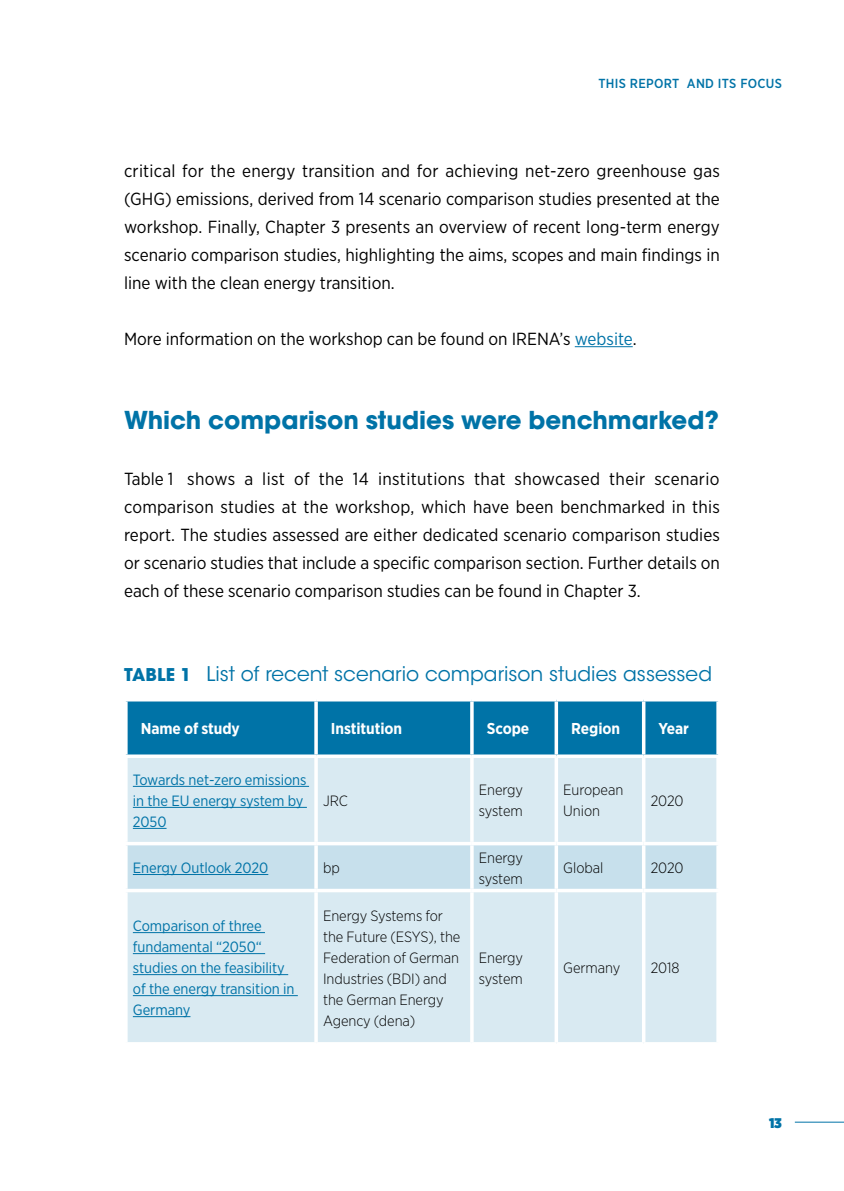
<style>
.page{position:relative;width:844px;height:1191px;background:#fff}
.page>*{position:absolute;margin:0;border:0;box-sizing:border-box;transform-origin:0 0}
.t1{font:700 24.5px "ITC Avant Garde Std";color:#0073a7}
.t2{font:20.12px "ITC Avant Garde Std";color:#0073a7}
.t3{font:17.5px/28px "Gotham Narrow";color:#000;text-align:justify}
.t4{font:700 15.75px "Gotham Narrow";letter-spacing:-.005em;color:#fff}
.t5{font:300 14.88px/21px "Gotham Narrow";letter-spacing:-.005em;color:#000}
.t6{font:14.88px/21px "Gotham Narrow";letter-spacing:-.005em;color:#0073a7}
.t7{font:900 14px "Gotham Narrow";color:#0073a7}
.t8{font:500 13.12px "Gotham Narrow";letter-spacing:.02em;color:#0073a7}
.s1{color:#0073a7}
.s2{font-weight:700;font-size:17.5px}
</style>
<div class="page">
<hr style="left:794px;top:1121px;width:49px;height:1px;background:#0073a7">
<hr style="left:574px;top:346px;width:58px;height:1px;background:#0073a7">
<div style="left:128px;top:701px;width:588px;height:53px;background:#0073a7"></div>
<div style="left:128px;top:758px;width:588px;height:284px;background:#d9eaf2"></div>
<div style="left:128px;top:845px;width:588px;height:43px;background:#c7e0ec"></div>
<svg style="left:126px;top:701px;width:2px;height:53px"></svg>
<svg style="left:314px;top:701px;width:4px;height:53px"></svg>
<hr style="left:470px;top:701px;width:3px;height:53px;background:#fff">
<svg style="left:554px;top:701px;width:4px;height:53px"></svg>
<svg style="left:641px;top:701px;width:4px;height:53px"></svg>
<svg style="left:127px;top:758px;width:1px;height:84px"></svg>
<hr style="left:314px;top:758px;width:4px;height:84px;background:#fff">
<hr style="left:470px;top:758px;width:3px;height:84px;background:#fff">
<svg style="left:554px;top:758px;width:4px;height:84px"></svg>
<svg style="left:641px;top:758px;width:4px;height:84px"></svg>
<hr style="left:124px;top:842px;width:192px;height:3px;background:#fff">
<svg style="left:126px;top:845px;width:2px;height:43px"></svg>
<hr style="left:316px;top:842px;width:156px;height:3px;background:#fff">
<hr style="left:314px;top:845px;width:4px;height:43px;background:#f5fafb">
<hr style="left:472px;top:842px;width:84px;height:3px;background:#fff">
<hr style="left:470px;top:845px;width:3px;height:43px;background:#fff">
<hr style="left:556px;top:842px;width:87px;height:3px;background:#fff">
<svg style="left:554px;top:845px;width:4px;height:43px"></svg>
<hr style="left:643px;top:842px;width:76px;height:3px;background:#fff">
<svg style="left:641px;top:845px;width:4px;height:43px"></svg>
<svg style="left:127px;top:888px;width:189px;height:4px"></svg>
<svg style="left:127px;top:892px;width:1px;height:150px"></svg>
<svg style="left:316px;top:888px;width:156px;height:4px"></svg>
<hr style="left:314px;top:892px;width:4px;height:150px;background:#f8fbfc">
<svg style="left:472px;top:888px;width:84px;height:4px"></svg>
<hr style="left:470px;top:892px;width:3px;height:150px;background:#fff">
<svg style="left:556px;top:888px;width:87px;height:4px"></svg>
<svg style="left:554px;top:892px;width:4px;height:150px"></svg>
<svg style="left:643px;top:888px;width:74px;height:4px"></svg>
<svg style="left:641px;top:892px;width:4px;height:150px"></svg>
<svg style="left:126px;top:754px;width:190px;height:1px"></svg>
<svg style="left:316px;top:754px;width:156px;height:2px"></svg>
<svg style="left:472px;top:754px;width:84px;height:1px"></svg>
<svg style="left:556px;top:754px;width:87px;height:3px"></svg>
<svg style="left:643px;top:754px;width:75px;height:2px"></svg>
<hr style="left:133px;top:786px;width:176px;height:1px;background:#0073a7">
<hr style="left:133px;top:807px;width:174px;height:1px;background:#0073a7">
<hr style="left:133px;top:828px;width:33px;height:1px;background:#0073a7">
<hr style="left:133px;top:874px;width:135px;height:1px;background:#0073a7">
<hr style="left:133px;top:932px;width:132px;height:1px;background:#0073a7">
<hr style="left:133px;top:953px;width:132px;height:1px;background:#0073a7">
<hr style="left:133px;top:974px;width:155px;height:1px;background:#0073a7">
<hr style="left:133px;top:995px;width:165px;height:1px;background:#0073a7">
<hr style="left:133px;top:1016px;width:57px;height:1px;background:#0073a7">
<p class="t8" style="left:598px;top:75px;width:185px">THIS REPORT AND ITS FOCUS</p>
<p class="t3" style="left:124px;top:156px;width:597px">critical for the energy transition and for achieving net-zero greenhouse gas (GHG) emissions, derived from 14 scenario comparison studies presented at the workshop. Finally, Chapter 3 presents an overview of recent long-term energy scenario comparison studies, highlighting the aims, scopes and main findings in line with the clean energy transition.</p>
<p class="t3" style="left:124px;top:324px;width:514px">More information on the workshop can be found on IRENA’s <span class="s1">website</span>.</p>
<h1 class="t1" style="left:124px;top:404px;width:596px">Which comparison studies were benchmarked?</h1>
<p class="t3" style="left:124px;top:464px;width:597px">Table 1 shows a list of the 14 institutions that showcased their scenario comparison studies at the workshop, which have been benchmarked in this report. The studies assessed are either dedicated scenario comparison studies or scenario studies that include a specific comparison section. Further details on each of these scenario comparison studies can be found in Chapter 3.</p>
<p class="t2" style="left:124px;top:661px;width:589px"><span class="s2">TABLE 1</span> List of recent scenario comparison studies assessed</p>
<p class="t4" style="left:141px;top:718px;width:100px">Name of study</p>
<p class="t4" style="left:331px;top:718px;width:73px">Institution</p>
<p class="t4" style="left:486px;top:718px;width:44px">Scope</p>
<p class="t4" style="left:571px;top:718px;width:50px">Region</p>
<p class="t4" style="left:658px;top:718px;width:32px">Year</p>
<p class="t6" style="left:133px;top:769px;width:175px">Towards net-zero emissions in the EU energy system by<br>2050</p>
<p class="t5" style="left:323px;top:790px;width:26px">JRC</p>
<p class="t5" style="left:479px;top:779px;width:46px">Energy system</p>
<p class="t5" style="left:563px;top:779px;width:61px">European<br>Union</p>
<p class="t5" style="left:650px;top:790px;width:34px">2020</p>
<p class="t6" style="left:133px;top:857px;width:137px">Energy Outlook 2020</p>
<p class="t5" style="left:323px;top:857px;width:18px">bp</p>
<p class="t5" style="left:479px;top:846px;width:46px">Energy system</p>
<p class="t5" style="left:563px;top:857px;width:41px">Global</p>
<p class="t5" style="left:650px;top:857px;width:34px">2020</p>
<p class="t6" style="left:133px;top:915px;width:163px">Comparison of three fundamental “2050“ studies on the feasibility of the energy transition in<br>Germany</p>
<p class="t5" style="left:323px;top:904px;width:139px">Energy Systems for the Future (ESYS), the<br>Federation of German<br>Industries (BDI) and the German Energy<br>Agency (dena)</p>
<p class="t5" style="left:479px;top:946px;width:46px">Energy system</p>
<p class="t5" style="left:563px;top:957px;width:59px">Germany</p>
<p class="t5" style="left:650px;top:957px;width:30px">2018</p>
<p class="t7" style="left:768px;top:1113px;width:14px">13</p>
</div>
